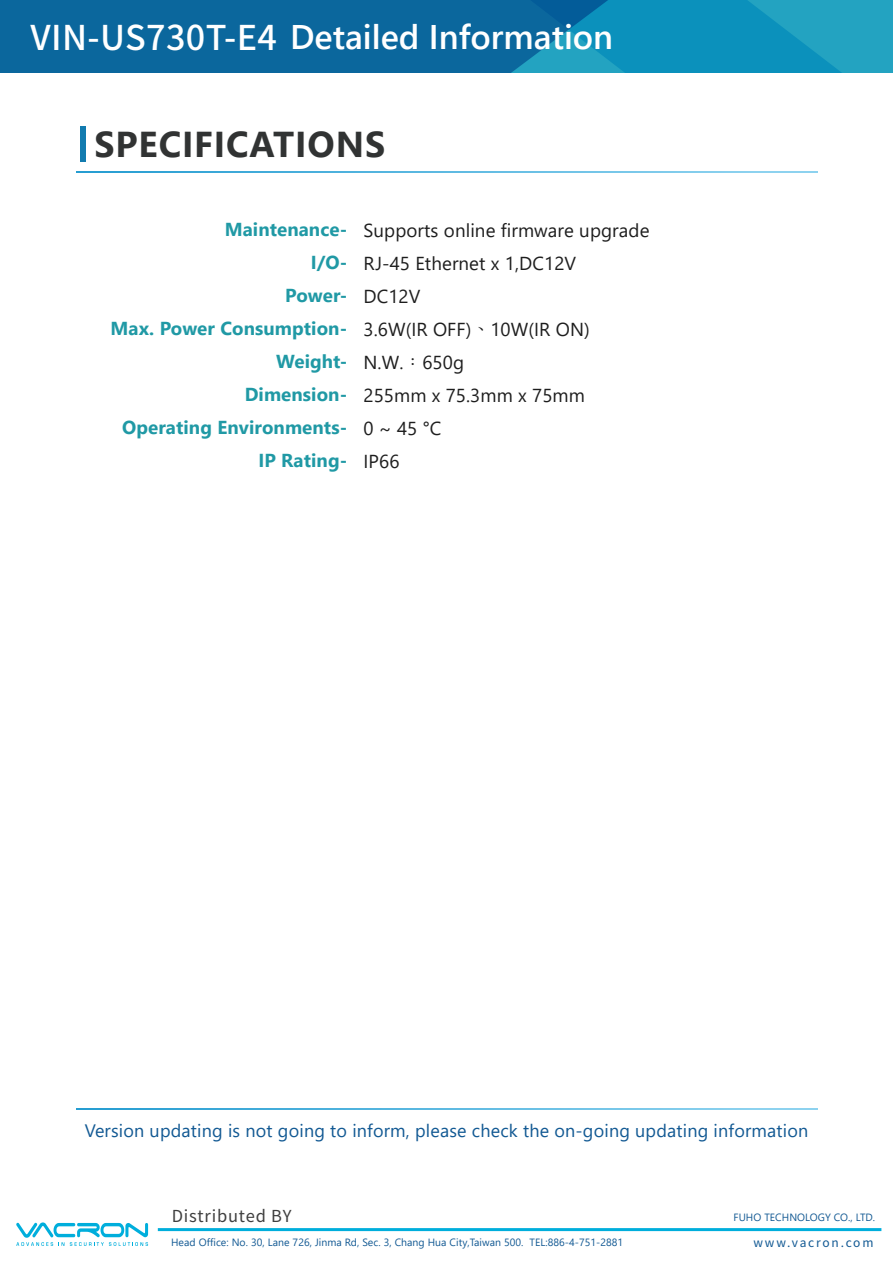
<style>
.page{position:relative;width:893px;height:1263px;background:#fff}
.page>*{position:absolute;margin:0;border:0;box-sizing:border-box;transform-origin:0 0}
.t1{font:700 36px "Segoe UI";letter-spacing:.02em;color:#313333}
.t2{font:600 34.2px "Segoe UI";color:#fff}
.t3{font:18.75px/33px "Segoe UI";letter-spacing:.005em;color:#1e1e1e}
.t4{font:700 18.75px/33px "Segoe UI";letter-spacing:.005em;color:#2099a5;text-align:right}
.t5{font:18px "Segoe UI";letter-spacing:.01em;color:#125993}
.t6{font:16.5px "Noto Sans CJ Ktc";letter-spacing:.05em;color:#3f3f3f}
.t7{font:12px "Noto Sans CJ Ktc";letter-spacing:.15em;color:#125993}
.t8{font:10.5px "Segoe UI";letter-spacing:.005em;color:#125993}
.s1{font-family:"Noto Sans CJ Ktc";font-weight:500}
.s2{font-family:"Adobe Ming Std";font-weight:300}
</style>
<div class="page">
<svg style="left:77px;top:171px;width:741px;height:1px"></svg>
<svg style="left:77px;top:1108px;width:741px;height:1px"></svg>
<svg style="left:754px;top:0;width:139px;height:73px;background:#1b9dbf"></svg>
<svg style="left:0;top:0;width:754px;height:73px;background:#0b72a4"></svg>
<div style="left:80px;top:127px;width:5px;height:35px;background:#127baf"></div>
<svg style="left:16px;top:1222px;width:132px;height:24px"></svg>
<hr style="left:158px;top:1228px;width:723px;height:3px;background:#00aedc">
<h2 class="t2" style="left:31px;top:5px;width:584px"><span class="s1">VIN-US730T-E4</span> Detailed Information</h2>
<h1 class="t1" style="left:95px;top:110px;width:292px">SPECIFICATIONS</h1>
<p class="t4" style="left:111px;top:212px;width:238px">Maintenance-<br>I/O-<br>Power-<br>Max. Power Consumption-<br>Weight-<br>Dimension-<br>Operating Environments-<br>IP Rating-</p>
<p class="t3" style="left:363px;top:212px;width:287px">Supports online firmware upgrade<br>RJ-45 Ethernet x 1,DC12V<br>DC12V<br>3.6W(IR OFF)<span class="s2">、</span>10W(IR ON)<br>N.W.<span class="s2">：</span>650g<br>255mm x 75.3mm x 75mm<br>0 ~ 45 °C<br>IP66</p>
<p class="t5" style="left:85px;top:1113px;width:725px">Version updating is not going to inform, please check the on-going updating information</p>
<p class="t6" style="left:172px;top:1207px;width:121px">Distributed BY</p>
<p class="t8" style="left:171px;top:1232px;width:454px">Head Office: No. 30, Lane 726, Jinma Rd, Sec. 3, Chang Hua City,Taiwan 500. TEL:886-4-751-2881</p>
<p class="t8" style="left:733px;top:1207px;width:143px">FUHO TECHNOLOGY CO., LTD.</p>
<p class="t7" style="left:753px;top:1236px;width:121px">www.vacron.com</p>
</div>
